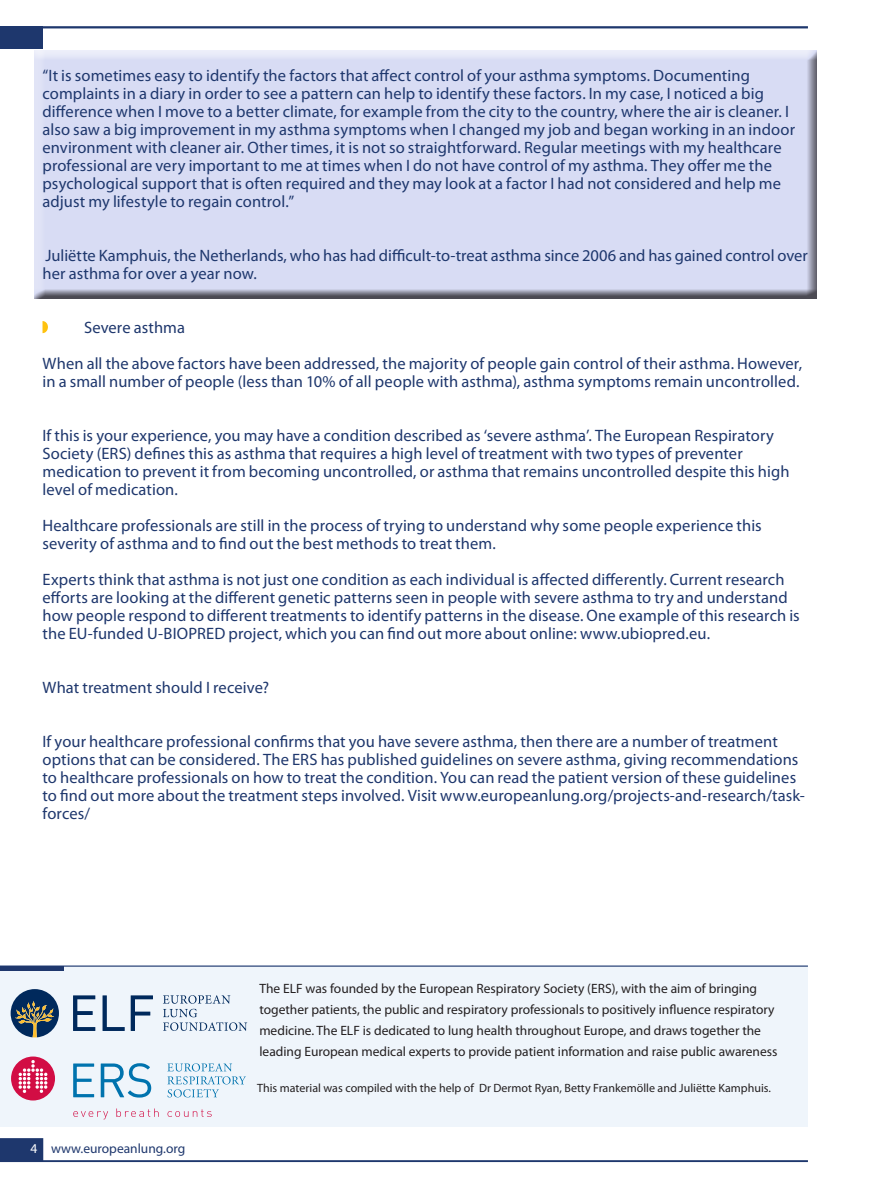
<style>
.page{position:relative;width:893px;height:1191px;background:#fff}
.page>*{position:absolute;margin:0;border:0;box-sizing:border-box;transform-origin:0 0}
.H___B-head{font:16.5px/18px "Myriad Pro";letter-spacing:.005em;color:#1e376d}
.t1{font:13.5px/21px "Myriad Pro";color:#231f20}
.Running_foot_left{font:13.5px "Myriad Pro";color:#1e376d}
.Folio_left{font:13.5px "Myriad Pro";color:#fff}
.t2{font:12px "Myriad Pro";color:#231f20}
</style>
<div class="page">
<div style="left:0;top:965px;width:808px;height:162px;background:#eff5fb"></div>
<hr style="left:0;top:26px;width:808px;height:2px;background:#1e376d">
<svg style="left:73px;top:995px;width:22px;height:36px"></svg>
<svg style="left:103px;top:995px;width:22px;height:36px"></svg>
<svg style="left:131px;top:995px;width:22px;height:36px"></svg>
<svg style="left:163px;top:995px;width:84px;height:35px"></svg>
<svg style="left:11px;top:989px;width:48px;height:48px"></svg>
<svg style="left:167px;top:1063px;width:79px;height:34px"></svg>
<svg style="left:73px;top:1063px;width:21px;height:34px"></svg>
<svg style="left:73px;top:1111px;width:35px;height:8px"></svg>
<svg style="left:116px;top:1108px;width:43px;height:9px"></svg>
<svg style="left:168px;top:1109px;width:44px;height:8px"></svg>
<div style="left:11px;top:1056px;width:44px;height:44px;background:#d20d44;border-radius:50%"></div>
<svg style="left:19px;top:1060px;width:28px;height:33px"></svg>
<svg style="left:101px;top:1063px;width:50px;height:34px"></svg>
<svg style="left:0;top:1138px;width:43px;height:22px"></svg>
<hr style="left:0;top:1160px;width:808px;height:2px;background:#1e376d">
<div style="left:0;top:27px;width:43px;height:22px;background:#1e376d"></div>
<hr style="left:0;top:965px;width:808px;height:1px;background:#1e376d">
<hr style="left:0;top:966px;width:64px;height:4px;background:#1e376d">
<div style="left:32px;top:50px;width:787px;height:249px;background:#231f20;opacity:.75"></div>
<svg style="left:43px;top:321px;width:5px;height:12px"></svg>
<p class="H___B-head" style="left:43px;top:66px;width:754px">“It is sometimes easy to identify the factors that affect control of your asthma symptoms. Documenting complaints in a diary in order to see a pattern can help to identify these factors. In my case, I noticed a big difference when I move to a better climate, for example from the city to the country, where the air is cleaner. I also saw a big improvement in my asthma symptoms when I changed my job and began working in an indoor environment with cleaner air. Other times, it is not so straightforward. Regular meetings with my healthcare professional are very important to me at times when I do not have control of my asthma. They offer me the psychological support that is often required and they may look at a factor I had not considered and help me adjust my lifestyle to regain control.”</p>
<p class="H___B-head" style="left:43px;top:246px;width:767px">Juliëtte Kamphuis, the Netherlands, who has had difficult-to-treat asthma since 2006 and has gained control over her asthma for over a year now.</p>
<p class="H___B-head" style="left:43px;top:309px;width:761px;line-height:36px;text-indent:42px">Severe asthma<br>When all the above factors have been addressed, the majority of people gain control of their asthma. However,</p>
<p class="H___B-head" style="left:43px;top:372px;width:759px">in a small number of people (less than 10% of all people with asthma), asthma symptoms remain uncontrolled.</p>
<p class="H___B-head" style="left:43px;top:426px;width:748px">If this is your experience, you may have a condition described as ‘severe asthma’. The European Respiratory Society (ERS) defines this as asthma that requires a high level of treatment with two types of preventer medication to prevent it from becoming uncontrolled, or asthma that remains uncontrolled despite this high level of medication.</p>
<p class="H___B-head" style="left:43px;top:516px;width:721px">Healthcare professionals are still in the process of trying to understand why some people experience this severity of asthma and to find out the best methods to treat them.</p>
<p class="H___B-head" style="left:43px;top:570px;width:759px">Experts think that asthma is not just one condition as each individual is affected differently. Current research efforts are looking at the different genetic patterns seen in people with severe asthma to try and understand how people respond to different treatments to identify patterns in the disease. One example of this research is the EU-funded U-BIOPRED project, which you can find out more about online: www.ubiopred.eu.</p>
<p class="H___B-head" style="left:43px;top:678px;width:228px">What treatment should I receive?</p>
<p class="H___B-head" style="left:43px;top:732px;width:764px">If your healthcare professional confirms that you have severe asthma, then there are a number of treatment options that can be considered. The ERS has published guidelines on severe asthma, giving recommendations to healthcare professionals on how to treat the condition. You can read the patient version of these guidelines to find out more about the treatment steps involved. Visit www.europeanlung.org/projects-and-research/task&shy;forces/</p>
<p class="Folio_left" style="left:31px;top:1140px;width:8px">4</p>
<p class="Running_foot_left" style="left:51px;top:1139px;width:136px">www.europeanlung.org</p>
<p class="t1" style="left:259px;top:977px;width:520px">The ELF was founded by the European Respiratory Society (ERS), with the aim of bringing together patients, the public and respiratory professionals to positively influence respiratory medicine. The ELF is dedicated to lung health throughout Europe, and draws together the leading European medical experts to provide patient information and raise public awareness</p>
<p class="t2" style="left:257px;top:1080px;width:515px">This material was compiled with the help of Dr Dermot Ryan, Betty Frankemölle and Juliëtte Kamphuis.</p>
</div>
